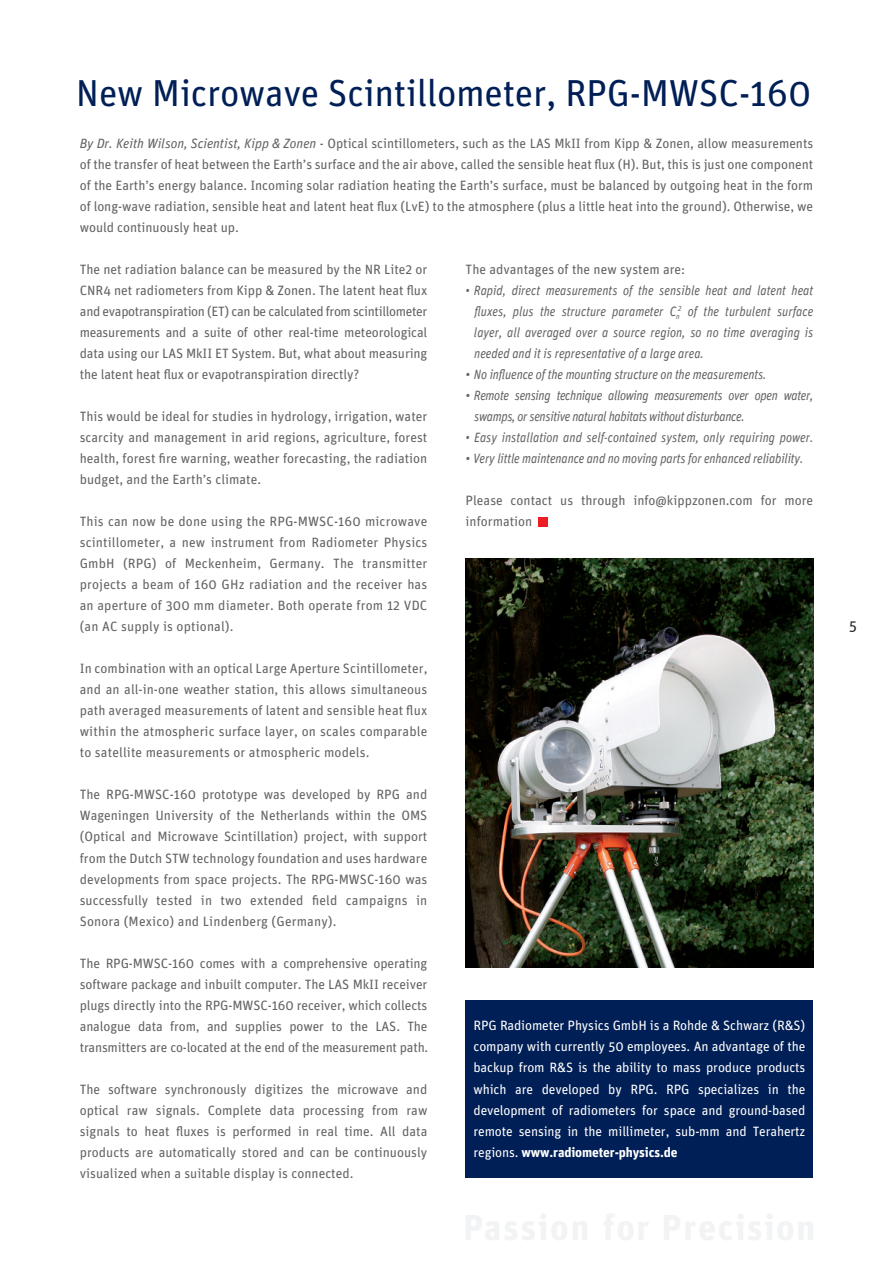
<style>
.page{position:relative;width:893px;height:1263px;background:#fff}
.page>*{position:absolute;margin:0;border:0;box-sizing:border-box;transform-origin:0 0}
.t1{font:37.5px "Unit Pro";letter-spacing:-.01em;color:#001f56}
.t2{font:15px "Unit Pro";color:#231f20}
.t3{font:13.5px/21px "Unit Pro";color:#636366;text-align:justify}
.t4{font:13.5px/21px "Unit Pro";letter-spacing:-.01em;color:#fff;text-align:justify}
.t5{font:13.5px/21px "Unit Regular Italic TF";letter-spacing:-.01em;color:#636366;text-align:justify;scale:.9 1}
.t6{font:13.5px/21px "Unit Regular Italic TF";letter-spacing:-.01em;color:#636366}
.s1{font-family:"Unit Regular Italic TF"}
.s2{font-weight:700}
</style>
<div class="page">
<div style="left:538px;top:517px;width:10px;height:10px;background:#ee1d23"></div>
<div style="left:466px;top:1000px;width:347px;height:177px;background:#001f56"></div>
<img style="left:466px;top:559px;width:347px;height:408px">
<h1 class="t1" style="left:76px;top:70px;width:737px">New Microwave Scintillometer, RPG-MWSC-160</h1>
<p class="t3" style="left:80px;top:133px;width:735px"><span class="s1">By Dr. Keith Wilson, Scientist, Kipp &amp; Zonen</span> - Optical scintillometers, such as the LAS MkII from Kipp &amp; Zonen, allow measurements of the transfer of heat between the Earth’s surface and the air above, called the sensible heat flux (H). But, this is just one component of the Earth’s energy balance. Incoming solar radiation heating the Earth’s surface, must be balanced by outgoing heat in the form of long-wave radiation, sensible heat and latent heat flux (LvE) to the atmosphere (plus a little heat into the ground). Otherwise, we would continuously heat up.</p>
<p class="t3" style="left:80px;top:259px;width:349px">The net radiation balance can be measured by the NR Lite2 or CNR4 net radiometers from Kipp &amp; Zonen. The latent heat flux and evapotranspiration (ET) can be calculated from scintillometer measurements and a suite of other real-time meteorological data using our LAS MkII ET System. But, what about measuring the latent heat flux or evapotranspiration directly?</p>
<p class="t3" style="left:80px;top:406px;width:349px">This would be ideal for studies in hydrology, irrigation, water scarcity and management in arid regions, agriculture, forest health, forest fire warning, weather forecasting, the radiation budget, and the Earth’s climate.</p>
<p class="t3" style="left:80px;top:511px;width:349px">This can now be done using the RPG-MWSC-160 microwave scintillometer, a new instrument from Radiometer Physics GmbH (RPG) of Meckenheim, Germany. The transmitter projects a beam of 160 GHz radiation and the receiver has an aperture of 300 mm diameter. Both operate from 12 VDC (an AC supply is optional).</p>
<p class="t3" style="left:80px;top:658px;width:349px">In combination with an optical Large Aperture Scintillometer, and an all-in-one weather station, this allows simultaneous path averaged measurements of latent and sensible heat flux within the atmospheric surface layer, on scales comparable to satellite measurements or atmospheric models.</p>
<p class="t3" style="left:80px;top:784px;width:349px">The RPG-MWSC-160 prototype was developed by RPG and Wageningen University of the Netherlands within the OMS (Optical and Microwave Scintillation) project, with support from the Dutch STW technology foundation and uses hardware developments from space projects. The RPG-MWSC-160 was successfully tested in two extended field campaigns in Sonora (Mexico) and Lindenberg (Germany).</p>
<p class="t3" style="left:80px;top:952px;width:350px">The RPG-MWSC-160 comes with a comprehensive operating software package and inbuilt computer. The LAS MkII receiver plugs directly into the RPG-MWSC-160 receiver, which collects analogue data from, and supplies power to the LAS. The transmitters are co-located at the end of the measurement path.</p>
<p class="t3" style="left:80px;top:1078px;width:349px">The software synchronously digitizes the microwave and optical raw signals. Complete data processing from raw signals to heat fluxes is performed in real time. All data products are automatically stored and can be continuously visualized when a suitable display is connected.</p>
<p class="t3" style="left:466px;top:259px;width:221px">The advantages of the new system are:</p>
<p class="t5" style="left:474px;top:280px;width:379px;text-indent:-8px">• Rapid, direct measurements of the sensible heat and latent heat fluxes, plus the structure parameter C<sub>n</sub><sup>2</sup> of the turbulent surface layer, all averaged over a source region, so no time averaging is needed and it is representative of a large area.</p>
<p class="t6" style="left:466px;top:364px;width:302px">• No influence of the mounting structure on the measurements.</p>
<p class="t6" style="left:474px;top:385px;width:341px;text-indent:-9px">• Remote sensing technique allowing measurements over open water, swamps, or sensitive natural habitats without disturbance.</p>
<p class="t5" style="left:466px;top:427px;width:388px">• Easy installation and self-contained system, only requiring power.</p>
<p class="t6" style="left:466px;top:448px;width:339px">• Very little maintenance and no moving parts for enhanced reliability.</p>
<p class="t3" style="left:466px;top:490px;width:349px">Please contact us through info@kippzonen.com for more information</p>
<p class="t4" style="left:473px;top:1015px;width:333px">RPG Radiometer Physics GmbH is a Rohde &amp; Schwarz (R&amp;S) company with currently 50 employees. An advantage of the backup from R&amp;S is the ability to mass produce products which are developed by RPG. RPG specializes in the development of radiometers for space and ground-based remote sensing in the millimeter, sub-mm and Terahertz regions. <span class="s2">www.radiometer-physics.de</span></p>
<p class="t2" style="left:849px;top:617px;width:9px">5</p>
</div>
